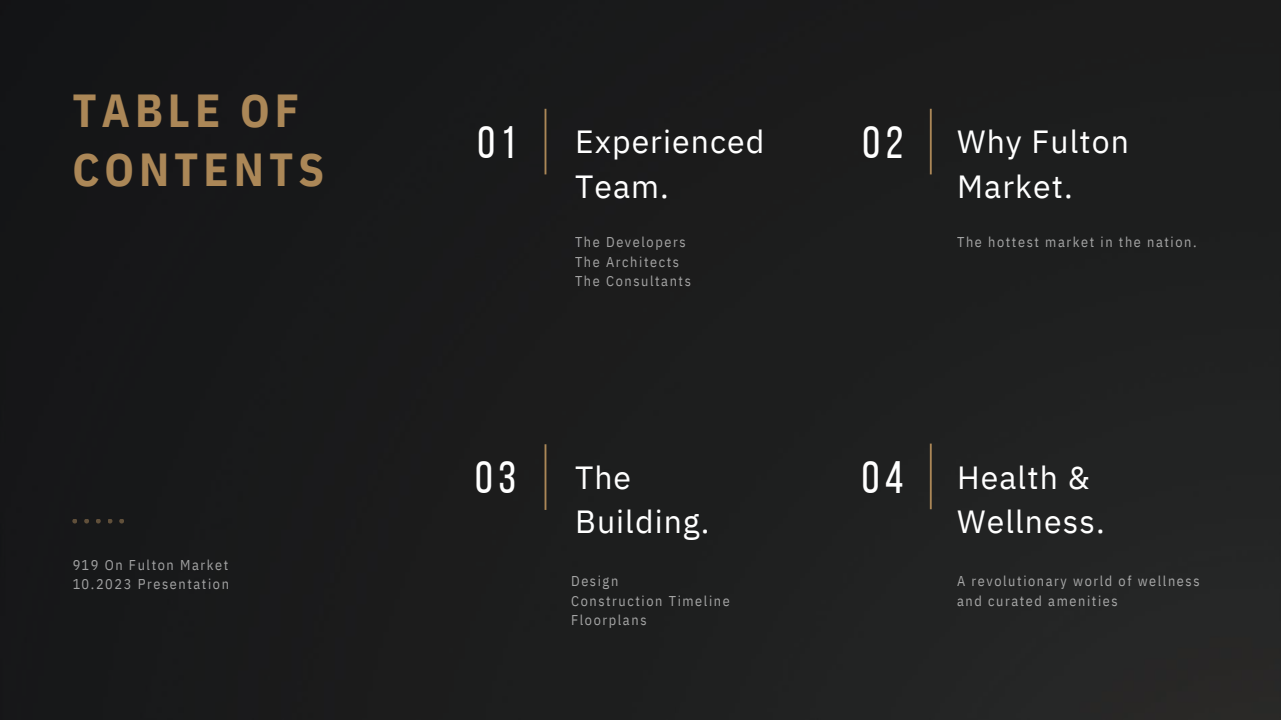
<style>
.page{position:relative;width:1281px;height:720px;background:#fff}
.page>*{position:absolute;margin:0;border:0;box-sizing:border-box;transform-origin:0 0}
.t1{font:700 46.25px/59px "IBM Plex Sans Cond";letter-spacing:.105em;color:#ab8757}
.t2{font:45.38px "Bebas Neue";letter-spacing:.125em;color:#fff}
.t3{font:32px/44.5px "IBM Plex Sans";letter-spacing:.035em;color:#fff}
.t4{font:14.25px/19.5px "IBM Plex Sans Cond";letter-spacing:.11em;color:#fff}
</style>
<div class="page">
<div style="left:0;top:0;width:1280px;height:720px;background:#1c1c1c"></div>
<hr style="left:544px;top:109px;width:2px;height:65px;background:#ab8757">
<hr style="left:930px;top:109px;width:1px;height:65px;background:#ab8757">
<hr style="left:930px;top:444px;width:1px;height:65px;background:#ab8757">
<hr style="left:544px;top:444px;width:2px;height:66px;background:#ab8757">
<h1 class="t1" style="left:72px;top:80px;width:253px">TABLE OF<br>CONTENTS</h1>
<p class="t4" style="left:72px;top:555px;width:158px">919 On Fulton Market<br>10.2023 Presentation</p>
<h2 class="t2" style="left:477px;top:124px;width:40px">01</h2>
<h3 class="t3" style="left:575px;top:119px;width:191px">Experienced<br>Team.</h3>
<p class="t4" style="left:575px;top:232px;width:117px">The Developers<br>The Architects<br>The Consultants</p>
<p class="t4" style="left:957px;top:232px;width:241px">The hottest market in the nation.</p>
<h2 class="t2" style="left:862px;top:124px;width:42px">02</h2>
<h3 class="t3" style="left:957px;top:119px;width:173px">Why Fulton<br>Market.</h3>
<h2 class="t2" style="left:475px;top:459px;width:42px">03</h2>
<h2 class="t2" style="left:862px;top:459px;width:43px">04</h2>
<h3 class="t3" style="left:575px;top:455px;width:136px">The<br>Building.</h3>
<h3 class="t3" style="left:957px;top:455px;width:149px">Health &amp;<br>Wellness.</h3>
<p class="t4" style="left:571px;top:571px;width:160px">Design<br>Construction Timeline<br>Floorplans</p>
<p class="t4" style="left:957px;top:571px;width:244px">A revolutionary world of wellness and curated amenities</p>
</div>
